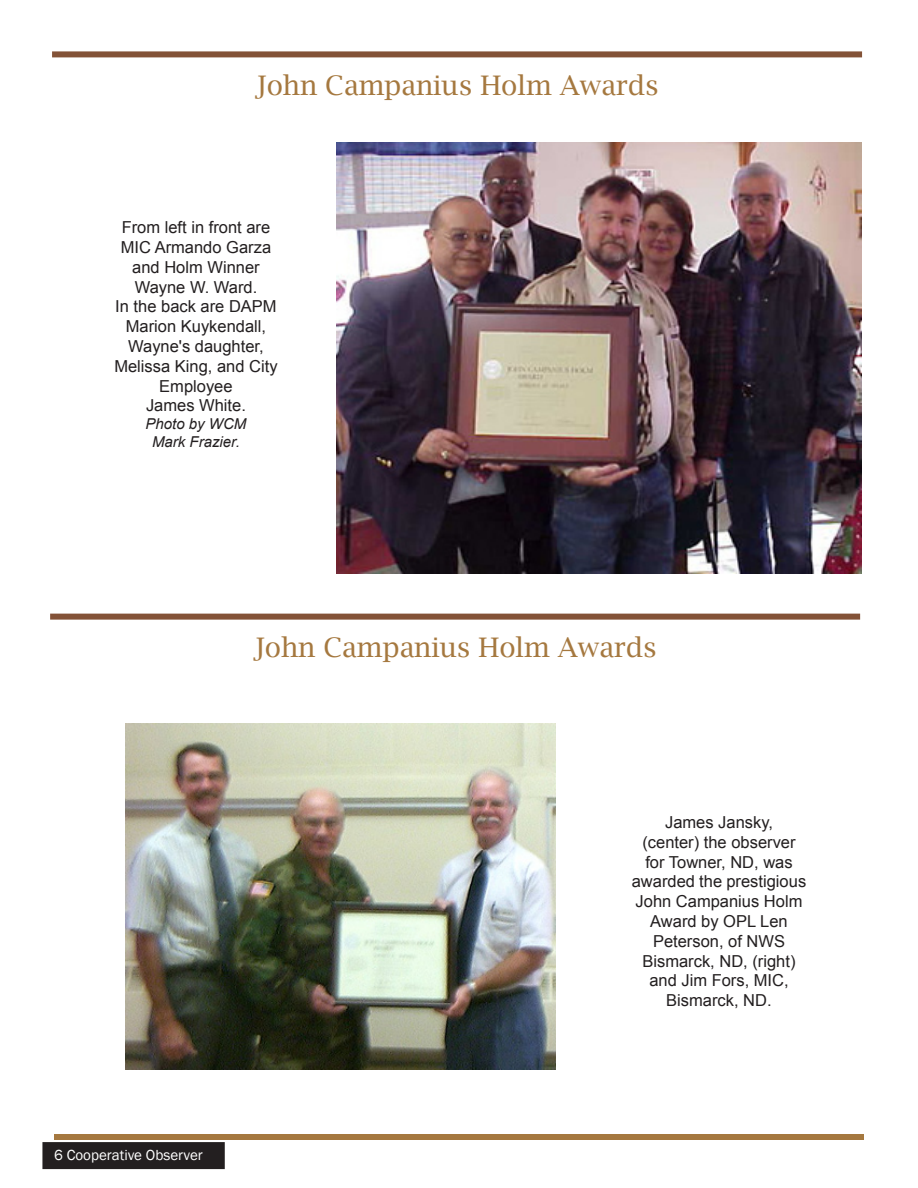
<style>
.page{position:relative;width:918px;height:1188px;background:#fff}
.page>*{position:absolute;margin:0;border:0;box-sizing:border-box;transform-origin:0 0}
.t1{font:27px "Lucida Bright";color:#a5783f}
.t2{font:16.5px/19.8px "Arial";color:#231f20;text-align:center}
.t3{font:italic 15px/18px "Arial";color:#231f20;text-align:center}
.t4{font:15px "Franklin Gothic";color:#fff}
</style>
<div class="page">
<div style="left:43px;top:1143px;width:181px;height:25px;background:#231f20"></div>
<div style="left:42px;top:1142px;width:183px;height:27px;border:2px solid #231f20"></div>
<div style="left:54px;top:1134px;width:810px;height:6px;background:#a5783f"></div>
<img style="left:126px;top:723px;width:429px;height:347px">
<img style="left:337px;top:142px;width:525px;height:432px">
<div style="left:52px;top:51px;width:810px;height:6px;background:#835237"></div>
<div style="left:50px;top:614px;width:810px;height:6px;background:#835237"></div>
<h1 class="t1" style="left:255px;top:70px;width:405px">John Campanius Holm Awards</h1>
<p class="t2" style="left:114px;top:218px;width:165px">From left in front are<br>MIC Armando Garza and Holm Winner<br>Wayne W. Ward.<br>In the back are DAPM<br>Marion Kuykendall,<br>Wayne's daughter,<br>Melissa King, and City<br>Employee<br>James White.</p>
<p class="t3" style="left:146px;top:415px;width:102px">Photo by WCM<br>Mark Frazier.</p>
<h1 class="t1" style="left:253px;top:632px;width:405px">John Campanius Holm Awards</h1>
<p class="t4" style="left:54px;top:1146px;width:150px">6 Cooperative Observer</p>
<p class="t2" style="left:632px;top:812px;width:176px">James Jansky,<br>(center) the observer for Towner, ND, was awarded the prestigious<br>John Campanius Holm<br>Award by OPL Len<br>Peterson, of NWS<br>Bismarck, ND, (right) and Jim Fors, MIC,<br>Bismarck, ND.</p>
</div>
